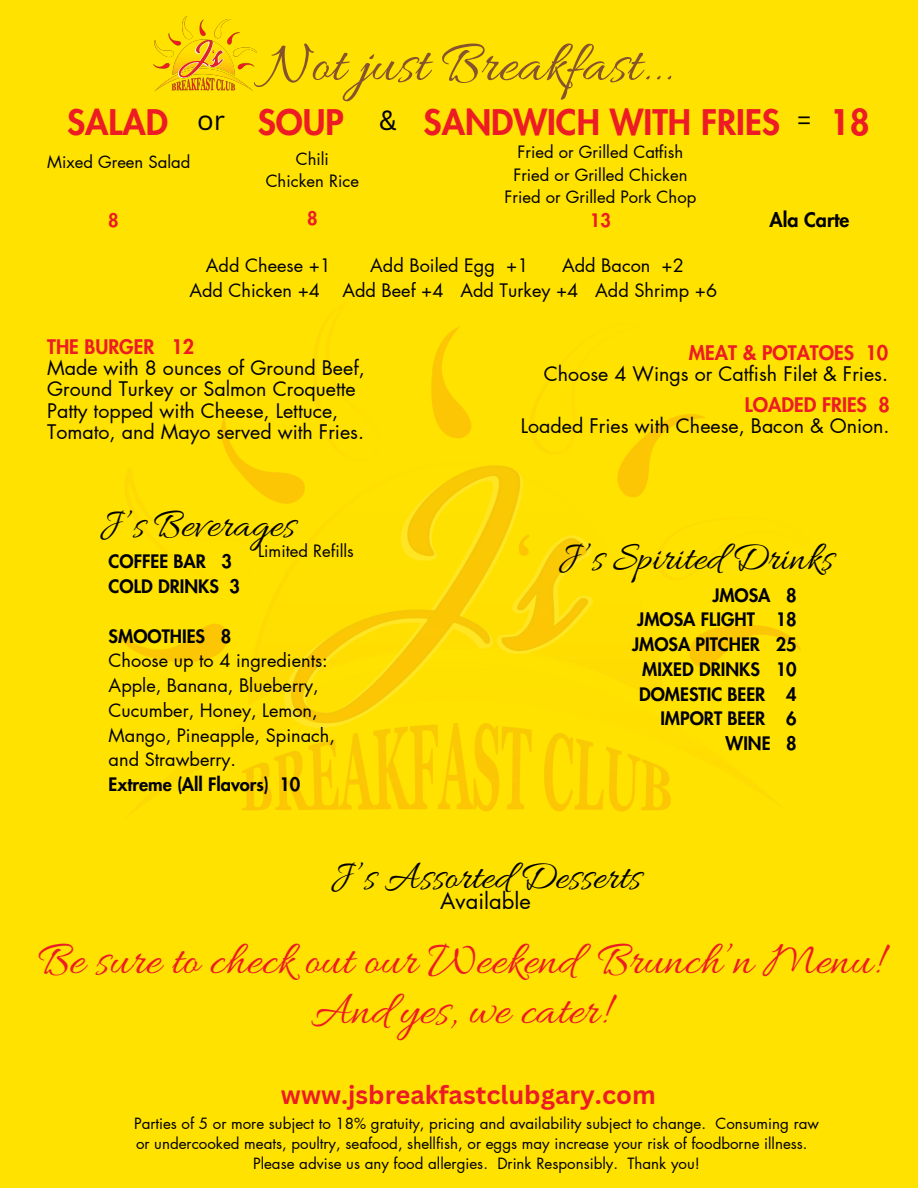
<style>
.page{position:relative;width:918px;height:1188px;background:#ffe200}
.page>*{position:absolute;margin:0;border:0;box-sizing:border-box;transform-origin:0 0}
.t1{font:59.4px "Allura";color:#85532d}
.t2{font:48px/49.5px "Allura";color:#ed1b24;text-align:center}
.t3{font:41.4px "Allura";color:#000}
.t4{font:800 34.5px "Futura LT Pro";color:#ed1b24}
.t5{font:27px "Canva Sans";color:#000}
.t6{font:700 25.5px "Canva Sans";color:#ed1b24}
.t7{font:21.9px "Futura LT Pro";color:#000}
.t8{font:19.65px/21.3px "Futura LT Pro";color:#000}
.t9{font:800 19.65px "Futura LT Pro";color:#ed1b24}
.t10{font:800 19.65px "Futura LT Pro";color:#000}
.t11{font:18.15px/24.8px "Futura LT Pro";color:#000}
.t12{font:800 18.15px "Futura LT Pro";color:#000}
.t13{font:800 18.15px "Futura LT Pro";color:#ed1b24}
.t14{font:16.65px "Futura LT Pro";color:#000}
.t15{font:15.15px "Futura LT Pro";color:#000}
</style>
<div class="page">
<img style="left:154px;top:16px;width:102px;height:76px">
<img style="left:117px;top:327px;width:684px;height:485px">
<p class="t1" style="left:264px;top:31px;width:410px">Not just Breakfast...</p>
<p class="t4" style="left:67px;top:106px;width:102px">SALAD</p>
<p class="t4" style="left:258px;top:106px;width:88px">SOUP</p>
<p class="t4" style="left:424px;top:106px;width:358px">SANDWICH WITH FRIES</p>
<p class="t4" style="left:830px;top:106px;width:41px">18</p>
<p class="t5" style="left:197px;top:101px;width:29px">or</p>
<p class="t5" style="left:379px;top:101px;width:19px">&amp;</p>
<p class="t5" style="left:797px;top:101px;width:16px">=</p>
<p class="t14" style="left:47px;top:154px;width:145px">Mixed Green Salad</p>
<p class="t14" style="left:296px;top:151px;width:35px">Chili</p>
<p class="t14" style="left:266px;top:174px;width:95px">Chicken Rice</p>
<p class="t14" style="left:518px;top:144px;width:167px">Fried or Grilled Catfish</p>
<p class="t14" style="left:513px;top:167px;width:176px">Fried or Grilled Chicken</p>
<p class="t14" style="left:505px;top:189px;width:193px">Fried or Grilled Pork Chop</p>
<p class="t13" style="left:108px;top:212px;width:12px">8</p>
<p class="t13" style="left:307px;top:210px;width:12px">8</p>
<p class="t13" style="left:590px;top:212px;width:22px">13</p>
<p class="t11" style="left:206px;top:254px;width:127px">Add Cheese +1</p>
<p class="t11" style="left:370px;top:254px;width:160px">Add Boiled Egg +1</p>
<p class="t11" style="left:562px;top:254px;width:123px">Add Bacon +2</p>
<p class="t11" style="left:189px;top:279px;width:529px">Add Chicken +4 Add Beef +4 Add Turkey +4 Add Shrimp +6</p>
<p class="t10" style="left:769px;top:211px;width:82px">Ala Carte</p>
<p class="t9" style="left:47px;top:337px;width:148px">THE BURGER 12</p>
<p class="t8" style="left:47px;top:358px;width:319px">Made with 8 ounces of Ground Beef, Ground Turkey or Salmon Croquette Patty topped with Cheese, Lettuce, Tomato, and Mayo served with Fries.</p>
<p class="t9" style="left:689px;top:343px;width:201px">MEAT &amp; POTATOES 10</p>
<p class="t8" style="left:544px;top:364px;width:346px">Choose 4 Wings or Catfish Filet &amp; Fries.</p>
<p class="t9" style="left:745px;top:395px;width:146px">LOADED FRIES 8</p>
<p class="t8" style="left:521px;top:416px;width:370px">Loaded Fries with Cheese, Bacon &amp; Onion.</p>
<p class="t3" style="left:99px;top:502px;width:198px">J’s Beverages</p>
<p class="t12" style="left:109px;top:553px;width:125px">COFFEE BAR 3</p>
<p class="t12" style="left:109px;top:578px;width:133px">COLD DRINKS 3</p>
<p class="t12" style="left:109px;top:628px;width:124px">SMOOTHIES 8</p>
<p class="t11" style="left:109px;top:649px;width:221px">Choose up to 4 ingredients:</p>
<p class="t11" style="left:109px;top:674px;width:228px">Apple, Banana, Blueberry,<br>Cucumber, Honey, Lemon,<br>Mango, Pineapple, Spinach, and Strawberry.</p>
<p class="t12" style="left:109px;top:776px;width:193px">Extreme (All Flavors) 10</p>
<p class="t14" style="left:258px;top:543px;width:97px">Limited Refills</p>
<p class="t3" style="left:558px;top:535px;width:277px">J’s Spirited Drinks</p>
<p class="t12" style="left:712px;top:587px;width:86px">JMOSA 8</p>
<p class="t12" style="left:637px;top:611px;width:161px">JMOSA FLIGHT 18</p>
<p class="t12" style="left:632px;top:636px;width:166px">JMOSA PITCHER 25</p>
<p class="t12" style="left:642px;top:661px;width:156px">MIXED DRINKS 10</p>
<p class="t12" style="left:639px;top:686px;width:159px">DOMESTIC BEER 4</p>
<p class="t12" style="left:660px;top:710px;width:138px">IMPORT BEER 6</p>
<p class="t12" style="left:726px;top:735px;width:73px">WINE 8</p>
<p class="t3" style="left:330px;top:854px;width:312px">J’s Assorted Desserts</p>
<p class="t7" style="left:440px;top:891px;width:92px">Available</p>
<p class="t2" style="left:38px;top:939px;width:843px">Be sure to check out our Weekend Brunch’n Menu!<br>And yes, we cater!</p>
<p class="t6" style="left:281px;top:1077px;width:376px">www.jsbreakfastclubgary.com</p>
<p class="t15" style="left:134px;top:1116px;width:686px">Parties of 5 or more subject to 18% gratuity, pricing and availability subject to change. Consuming raw</p>
<p class="t15" style="left:136px;top:1136px;width:673px">or undercooked meats, poultry, seafood, shellfish, or eggs may increase your risk of foodborne illness.</p>
<p class="t15" style="left:253px;top:1157px;width:448px">Please advise us any food allergies. Drink Responsibly. Thank you!</p>
</div>
